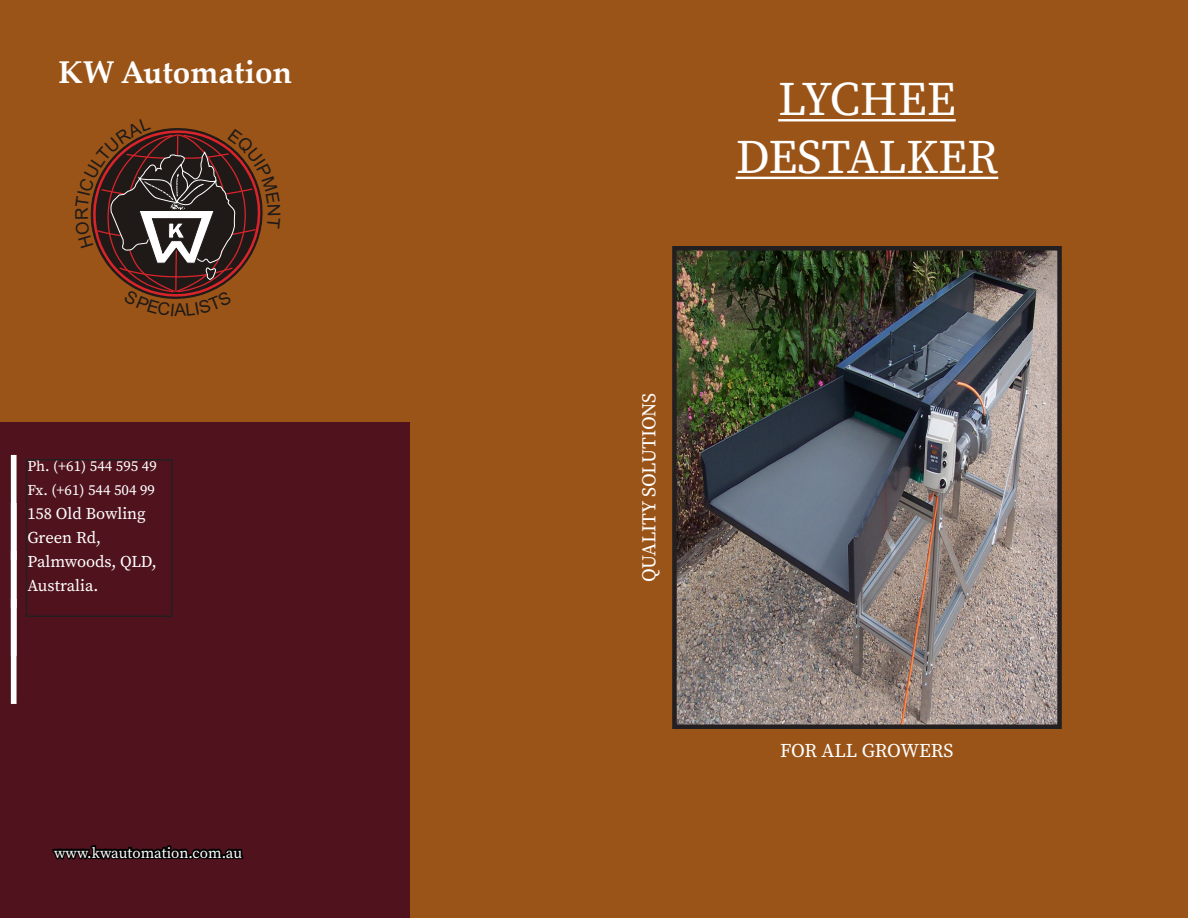
<style>
.page{position:relative;width:1188px;height:918px;background:#9a5418}
.page>*{position:absolute;margin:0;border:0;box-sizing:border-box;transform-origin:0 0}
.t1{font:48px "Source Serif Pro";letter-spacing:-.01em;color:#fff}
.Subhead{font:700 31.5px "Palatino Linotype";color:#fff}
.Subhead-2{font:19.5px "Source Serif Pro";letter-spacing:-.01em;color:#fff}
.Pull_Text{font:16.5px/24px "Source Serif Pro";color:#fff}
.Pull_Text-2{font:15px/24px "Source Serif Pro";color:#fff}
.Subhead-3{font:15px "Source Serif Pro";color:#fff}
</style>
<div class="page">
<img style="left:677px;top:251px;width:380px;height:473px">
<div style="left:672px;top:246px;width:390px;height:483px;border:4px solid #231f20"></div>
<div style="left:0;top:423px;width:409px;height:495px;background:#50131e"></div>
<hr style="left:778px;top:119px;width:178px;height:2px;background:#fff">
<hr style="left:736px;top:177px;width:262px;height:2px;background:#fff">
<div style="left:11px;top:455px;width:6px;height:105px;background:#fff"></div>
<div style="left:11px;top:551px;width:6px;height:105px;background:#fff"></div>
<div style="left:11px;top:599px;width:6px;height:105px;background:#fff"></div>
<div style="left:26px;top:459px;width:147px;height:158px;border:2px solid #231f20"></div>
<svg style="left:52px;top:845px;width:192px;height:15px"></svg>
<svg style="left:90px;top:128px;width:173px;height:171px"></svg>
<p class="Subhead" style="left:58px;top:50px;width:235px">KW Automation</p>
<p class="Pull_Text-2" style="left:27px;top:454px;width:131px">Ph. (+61) 544 595 49<br>Fx. (+61) 544 504 99</p>
<p class="Pull_Text" style="left:27px;top:502px;width:120px">158 Old Bowling<br>Green Rd,</p>
<p class="Pull_Text" style="left:27px;top:550px;width:131px">Palmwoods, QLD,<br>Australia.</p>
<p class="Subhead-3" style="left:54px;top:842px;width:190px">www.kwautomation.com.au</p>
<p class="t1" style="left:778px;top:67px;width:179px">LYCHEE</p>
<p class="t1" style="left:736px;top:125px;width:264px">DESTALKER</p>
<p class="Subhead-2" style="left:636px;top:582px;width:191px;rotate:-90deg">QUALITY SOLUTIONS</p>
<p class="Subhead-2" style="left:780px;top:737px;width:175px">FOR ALL GROWERS</p>
</div>
